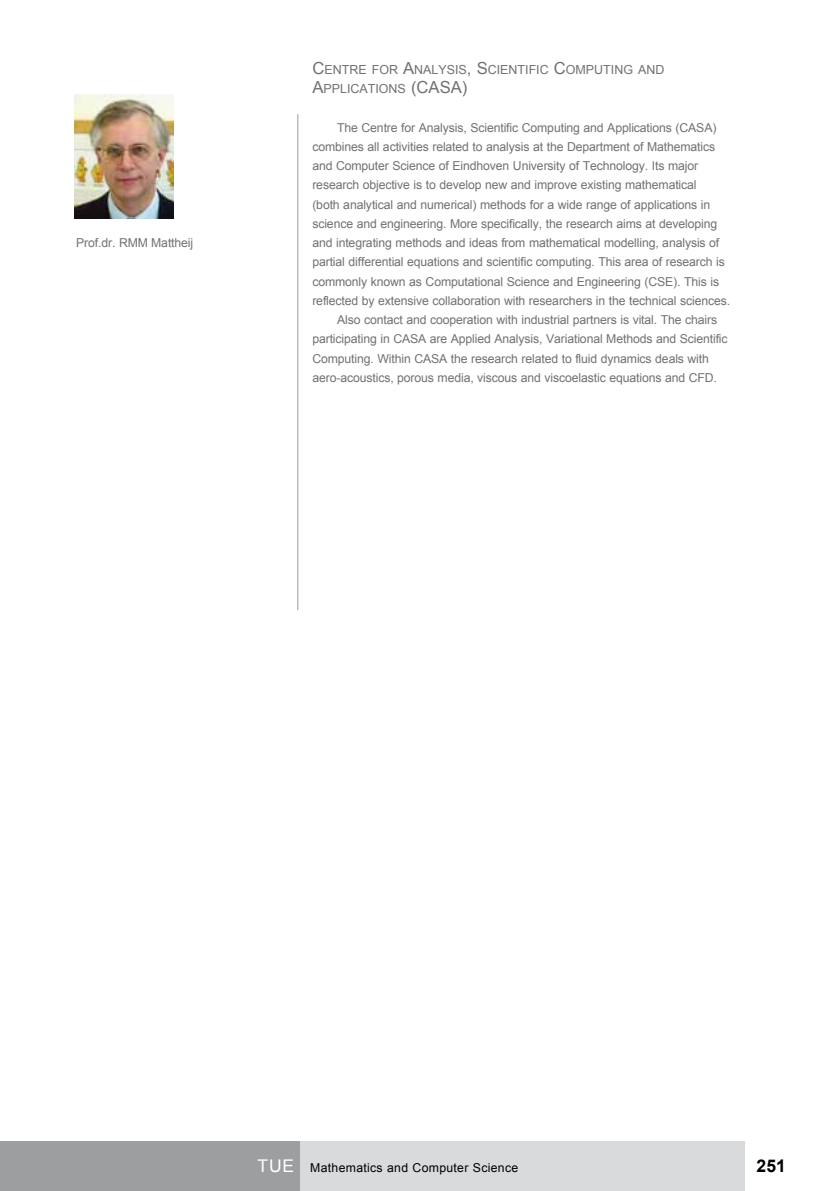
<style>
.page{position:relative;width:819px;height:1191px;background:#fff}
.page>*{position:absolute;margin:0;border:0;box-sizing:border-box;transform-origin:0 0}
.t1{font:700 17.5px "Arial";color:#000}
.t2{font:12.42px/19.2px "Arial";color:#707172}
.t3{font:12.25px "Arial";letter-spacing:-.01em;color:#707172}
.t4{font:12.25px "Arial";letter-spacing:.025em;color:#000}
.s1{font-size:16.62px}
.s2{font-size:17.5px;color:#fff}
</style>
<div class="page">
<div style="left:1px;top:1141px;width:300px;height:50px;background:#9c9e9f"></div>
<div style="left:300px;top:1141px;width:444px;height:50px;background:#d9dadb"></div>
<hr style="left:297px;top:114px;width:1px;height:496px;background:#9c9e9f">
<img style="left:74px;top:95px;width:100px;height:124px">
<p class="t3" style="left:76px;top:234px;width:119px">Prof.dr. RMM Mattheij</p>
<p class="t2" style="left:312px;top:60px;width:353px"><span class="s1">C</span>ENTRE FOR <span class="s1">A</span>NALYSIS<span class="s1">, S</span>CIENTIFIC <span class="s1">C</span>OMPUTING AND<br><span class="s1">A</span>PPLICATIONS <span class="s1">(CASA)</span></p>
<p class="t3" style="left:337px;top:119px;width:381px">The Centre for Analysis, Scientific Computing and Applications (CASA)</p>
<p class="t3" style="left:312px;top:138px;width:404px">combines all activities related to analysis at the Department of Mathematics</p>
<p class="t3" style="left:312px;top:157px;width:387px">and Computer Science of Eindhoven University of Technology. Its major</p>
<p class="t3" style="left:312px;top:177px;width:386px">research objective is to develop new and improve existing mathematical</p>
<p class="t3" style="left:312px;top:196px;width:399px">(both analytical and numerical) methods for a wide range of applications in</p>
<p class="t3" style="left:312px;top:215px;width:406px">science and engineering. More specifically, the research aims at developing</p>
<p class="t3" style="left:312px;top:234px;width:408px">and integrating methods and ideas from mathematical modelling, analysis of</p>
<p class="t3" style="left:312px;top:254px;width:414px">partial differential equations and scientific computing. This area of research is</p>
<p class="t3" style="left:312px;top:273px;width:408px">commonly known as Computational Science and Engineering (CSE). This is</p>
<p class="t3" style="left:312px;top:292px;width:419px">reflected by extensive collaboration with researchers in the technical sciences.</p>
<p class="t3" style="left:337px;top:311px;width:381px">Also contact and cooperation with industrial partners is vital. The chairs</p>
<p class="t3" style="left:312px;top:331px;width:417px">participating in CASA are Applied Analysis, Variational Methods and Scientific</p>
<p class="t3" style="left:312px;top:350px;width:398px">Computing. Within CASA the research related to fluid dynamics deals with</p>
<p class="t3" style="left:312px;top:369px;width:406px">aero-acoustics, porous media, viscous and viscoelastic equations and CFD.</p>
<p class="t4" style="left:257px;top:1158px;width:262px"><span class="s2">TUE</span> Mathematics and Computer Science</p>
<h1 class="t1" style="left:756px;top:1153px;width:31px">251</h1>
</div>
